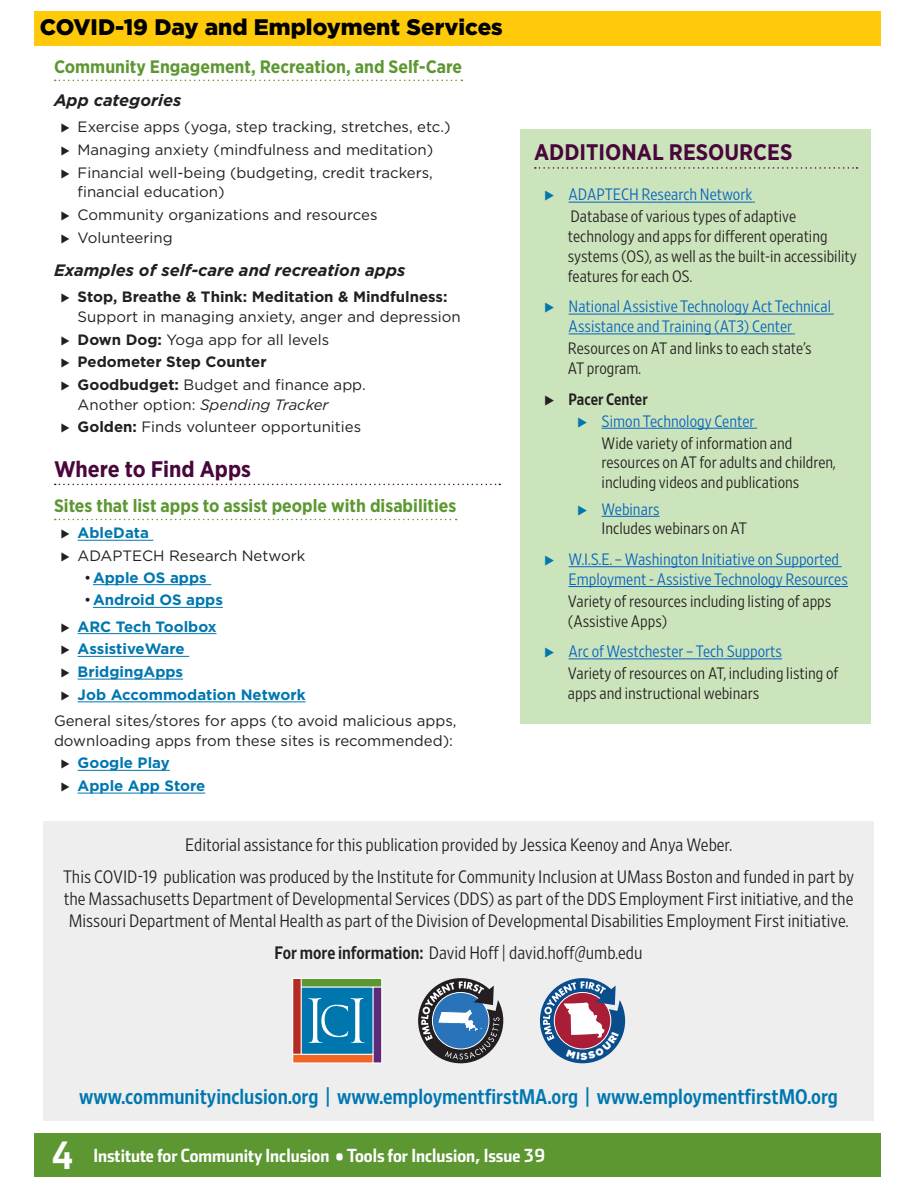
<style>
.page{position:relative;width:918px;height:1188px;background:#fff}
.page>*{position:absolute;margin:0;border:0;box-sizing:border-box;transform-origin:0 0}
.t1{font:37.5px "Stainless Cond Bold Tab";color:#fff}
.t2{font:700 22.5px "Gotham Narrow";color:#49063b}
.t3{font:900 22.5px "Gotham HTF";color:#000}
.t4{font:21.15px "Retina Narrow Med";color:#0077af}
.t5{font:300 18px/21.6px "Retina Narrow";color:#231f20;text-align:justify}
.t6{font:700 18px "Gotham Narrow";color:#5c9731}
.t7{font:18px "Stainless Cond Bold Tab";color:#fff}
.t8{font:300 16.5px/19.8px "Retina Narrow";color:#231f20}
.t9{font:300 16.5px/19.8px "Retina Narrow";color:#0563c1}
.t10{font:italic 700 16.5px "Gotham HTF";color:#231f20}
.t11{font:16.5px "Retina Narrow Med";color:#231f20}
.t12{font:15px/19.5px "Gotham HTF";color:#231f20}
.t13{font:700 15px "Gotham HTF";color:#0077af}
.t14{font:700 15px "Gotham HTF";color:#231f20}
.s1{font-weight:700}
.s2{font-style:italic}
.s3{font-weight:400;color:#231f20}
.s4{color:#0563c1}
.s5{font-family:"Retina Narrow Med";font-weight:400}
</style>
<div class="page">
<div style="left:34px;top:1133px;width:847px;height:43px;background:#5c9731"></div>
<div style="left:34px;top:11px;width:847px;height:35px;background:#feca0a"></div>
<div style="left:521px;top:129px;width:350px;height:595px;background:#cbe4bb"></div>
<svg style="left:535px;top:167px;width:322px;height:2px"></svg>
<hr style="left:569px;top:202px;width:183px;height:1px;background:#0563c1">
<hr style="left:569px;top:314px;width:265px;height:1px;background:#0563c1">
<hr style="left:569px;top:333px;width:223px;height:1px;background:#0563c1">
<hr style="left:602px;top:428px;width:153px;height:1px;background:#0563c1">
<hr style="left:602px;top:516px;width:58px;height:1px;background:#0563c1">
<hr style="left:569px;top:566px;width:273px;height:1px;background:#0563c1">
<hr style="left:569px;top:586px;width:279px;height:1px;background:#0563c1">
<hr style="left:569px;top:658px;width:213px;height:1px;background:#0563c1">
<svg style="left:55px;top:80px;width:407px;height:1px"></svg>
<svg style="left:55px;top:484px;width:445px;height:1px"></svg>
<svg style="left:55px;top:519px;width:402px;height:1px"></svg>
<hr style="left:78px;top:540px;width:75px;height:1px;background:#0077af">
<hr style="left:93px;top:584px;width:118px;height:1px;background:#0077af">
<hr style="left:93px;top:607px;width:130px;height:1px;background:#0077af">
<hr style="left:78px;top:633px;width:139px;height:1px;background:#0077af">
<hr style="left:78px;top:656px;width:111px;height:1px;background:#0077af">
<hr style="left:78px;top:679px;width:105px;height:1px;background:#0077af">
<hr style="left:78px;top:702px;width:228px;height:1px;background:#0077af">
<hr style="left:78px;top:770px;width:92px;height:1px;background:#0077af">
<hr style="left:78px;top:793px;width:127px;height:1px;background:#0077af">
<div style="left:44px;top:821px;width:830px;height:299px;background:#eeeeef"></div>
<svg style="left:418px;top:978px;width:85px;height:85px"></svg>
<svg style="left:292px;top:978px;width:90px;height:85px;background:#578299"></svg>
<svg style="left:540px;top:978px;width:85px;height:85px"></svg>
<h2 class="t3" style="left:40px;top:14px;width:464px">COVID-19 Day and Employment Services</h2>
<h3 class="t6" style="left:54px;top:55px;width:410px">Community Engagement, Recreation, and Self-Care</h3>
<h4 class="t10" style="left:54px;top:91px;width:129px">App categories</h4>
<p class="t12" style="left:78px;top:117px;width:375px">Exercise apps (yoga, step tracking, stretches, etc.)</p>
<p class="t12" style="left:78px;top:140px;width:357px">Managing anxiety (mindfulness and meditation)</p>
<p class="t12" style="left:78px;top:163px;width:357px">Financial well-being (budgeting, credit trackers, financial education)</p>
<p class="t12" style="left:78px;top:205px;width:301px">Community organizations and resources</p>
<p class="t12" style="left:78px;top:228px;width:97px">Volunteering</p>
<h4 class="t10" style="left:54px;top:261px;width:353px">Examples of self-care and recreation apps</h4>
<p class="t12" style="left:78px;top:287px;width:385px"><span class="s1">Stop, Breathe &amp; Think: Meditation &amp; Mindfulness:<br></span>Support in managing anxiety, anger and depression</p>
<p class="t12" style="left:78px;top:329px;width:253px"><span class="s1">Down Dog:</span> Yoga app for all levels</p>
<p class="t14" style="left:78px;top:353px;width:191px">Pedometer Step Counter</p>
<p class="t12" style="left:78px;top:375px;width:290px"><span class="s1">Goodbudget:</span> Budget and finance app.<br>Another option: <span class="s2">Spending Tracker</span></p>
<p class="t12" style="left:78px;top:417px;width:285px"><span class="s1">Golden:</span> Finds volunteer opportunities</p>
<h2 class="t2" style="left:54px;top:455px;width:199px">Where to Find Apps</h2>
<h3 class="t6" style="left:54px;top:494px;width:404px">Sites that list apps to assist people with disabilities</h3>
<p class="t13" style="left:78px;top:524px;width:73px">AbleData</p>
<p class="t12" style="left:78px;top:546px;width:229px">ADAPTECH Research Network</p>
<p class="t13" style="left:84px;top:569px;width:124px"><span class="s3">•</span> Apple OS apps</p>
<p class="t13" style="left:84px;top:591px;width:140px"><span class="s3">•</span> Android OS apps</p>
<p class="t13" style="left:78px;top:618px;width:140px">ARC Tech Toolbox</p>
<p class="t13" style="left:78px;top:640px;width:109px">AssistiveWare</p>
<p class="t13" style="left:78px;top:663px;width:107px">BridgingApps</p>
<p class="t13" style="left:78px;top:686px;width:230px">Job Accommodation Network</p>
<p class="t12" style="left:54px;top:711px;width:404px">General sites/stores for apps (to avoid malicious apps, downloading apps from these sites is recommended):</p>
<p class="t13" style="left:78px;top:754px;width:94px">Google Play</p>
<p class="t13" style="left:78px;top:777px;width:129px">Apple App Store</p>
<h2 class="t2" style="left:534px;top:138px;width:260px">ADDITIONAL RESOURCES</h2>
<p class="t8" style="left:569px;top:184px;width:229px;line-height:21.9px"><span class="s4">ADAPTECH Research Network<br></span>Database of various types of adaptive</p>
<p class="t8" style="left:568px;top:226px;width:290px">technology and apps for different operating systems (OS), as well as the built-in accessibility features for each OS.</p>
<p class="t9" style="left:569px;top:297px;width:264px">National Assistive Technology Act Technical<br>Assistance and Training (AT3) Center</p>
<p class="t8" style="left:568px;top:338px;width:245px">Resources on AT and links to each state’s<br>AT program.</p>
<p class="t11" style="left:569px;top:388px;width:81px">Pacer Center</p>
<p class="t8" style="left:602px;top:410px;width:192px;line-height:21.9px"><span class="s4">Simon Technology Center<br></span>Wide variety of information and</p>
<p class="t8" style="left:602px;top:452px;width:236px">resources on AT for adults and children, including videos and publications</p>
<p class="t8" style="left:602px;top:499px;width:147px"><span class="s4">Webinars<br></span>Includes webinars on AT</p>
<p class="t9" style="left:569px;top:549px;width:281px">W.I.S.E. – Washington Initiative on Supported<br>Employment - Assistive Technology Resources</p>
<p class="t8" style="left:568px;top:591px;width:265px">Variety of resources including listing of apps (Assistive Apps)</p>
<p class="t8" style="left:568px;top:640px;width:272px;line-height:21.9px"><span class="s4">Arc of Westchester – Tech Supports<br></span>Variety of resources on AT, including listing of</p>
<p class="t8" style="left:568px;top:683px;width:193px">apps and instructional webinars</p>
<p class="t5" style="left:185px;top:834px;width:548px">Editorial assistance for this publication provided by Jessica Keenoy and Anya Weber.</p>
<p class="t5" style="left:63px;top:866px;width:793px">This COVID-19 publication was produced by the Institute for Community Inclusion at UMass Boston and funded in part by the Massachusetts Department of Developmental Services (DDS) as part of the DDS Employment First initiative, and the Missouri Department of Mental Health as part of the Division of Developmental Disabilities Employment First initiative.</p>
<p class="t5" style="left:275px;top:942px;width:370px"><span class="s5">For more information:</span> David Hoff | david.hoff@umb.edu</p>
<p class="t4" style="left:79px;top:1083px;width:760px">www.communityinclusion.org | www.employmentfirstMA.org | www.employmentfirstMO.org</p>
<h1 class="t1" style="left:51px;top:1133px;width:24px">4</h1>
<p class="t7" style="left:93px;top:1144px;width:453px">Institute for Community Inclusion • Tools for Inclusion, Issue 39</p>
</div>
